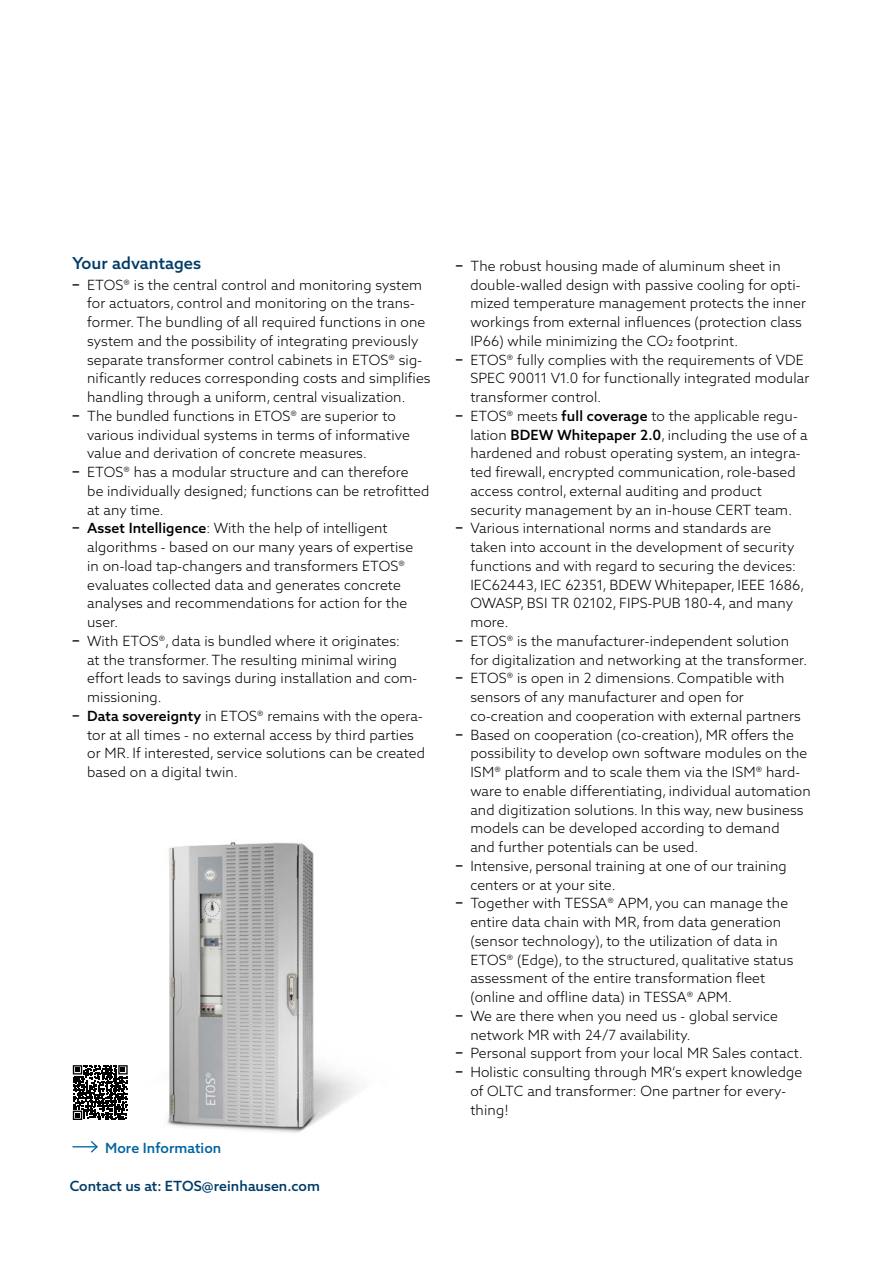
<style>
.page{position:relative;width:893px;height:1263px;background:#fff}
.page>*{position:absolute;margin:0;border:0;box-sizing:border-box;transform-origin:0 0}
.Copy{font:500 16.5px "Azo Sans 2";letter-spacing:.005em;color:#003c68}
.Copy-2{font:300 14.1px/18.8px "Azo Sans 2";letter-spacing:.01em;color:#000}
.t1{font:500 14.1px "Azo Sans 2";letter-spacing:.005em;color:#003c68}
.Copy-3{font:500 14.1px "Azo Sans 2";letter-spacing:.005em;color:#0064a1}
.s1{font-weight:500}
</style>
<div class="page">
<img style="left:167px;top:839px;width:190px;height:294px">
<svg style="left:72px;top:1141px;width:26px;height:12px"></svg>
<svg style="left:73px;top:1065px;width:55px;height:55px"></svg>
<p class="Copy" style="left:72px;top:253px;width:130px">Your advantages</p>
<p class="Copy-2" style="left:87px;top:275px;width:345px;text-indent:-15px"><span class="s1">–</span> ETOS® is the central control and monitoring system for actuators, control and monitoring on the trans&shy;former. The bundling of all required functions in one system and the possibility of integrating previously separate transformer control cabinets in ETOS® sig&shy;nificantly reduces corresponding costs and simplifies handling through a uniform, central visualization.</p>
<p class="Copy-2" style="left:87px;top:406px;width:324px;text-indent:-15px"><span class="s1">–</span> The bundled functions in ETOS® are superior to various individual systems in terms of informative value and derivation of concrete measures.</p>
<p class="Copy-2" style="left:87px;top:463px;width:344px;text-indent:-15px"><span class="s1">–</span> ETOS® has a modular structure and can therefore<br>be individually designed; functions can be retrofitted at any time.</p>
<p class="Copy-2" style="left:87px;top:519px;width:327px;text-indent:-15px"><span class="s1">– Asset Intelligence</span>: With the help of intelligent algorithms - based on our many years of expertise in on-load tap-changers and transformers ETOS® evaluates collected data and generates concrete analyses and recommendations for action for the user.</p>
<p class="Copy-2" style="left:87px;top:631px;width:332px;text-indent:-15px"><span class="s1">–</span> With ETOS®, data is bundled where it originates:<br>at the transformer. The resulting minimal wiring effort leads to savings during installation and com&shy;missioning.</p>
<p class="Copy-2" style="left:87px;top:706px;width:339px;text-indent:-15px"><span class="s1">– Data sovereignty</span> in ETOS® remains with the opera&shy;tor at all times - no external access by third parties or MR. If interested, service solutions can be created based on a digital twin.</p>
<p class="Copy-3" style="left:105px;top:1139px;width:118px">More Information</p>
<p class="t1" style="left:70px;top:1176px;width:252px">Contact us at: ETOS@reinhausen.com</p>
<p class="Copy-2" style="left:470px;top:256px;width:337px;text-indent:-15px"><span class="s1">–</span> The robust housing made of aluminum sheet in double-walled design with passive cooling for opti&shy;mized temperature management protects the inner workings from external influences (protection class IP66) while minimizing the CO2 footprint.</p>
<p class="Copy-2" style="left:470px;top:350px;width:340px;text-indent:-15px"><span class="s1">–</span> ETOS® fully complies with the requirements of VDE<br>SPEC 90011 V1.0 for functionally integrated modular transformer control.</p>
<p class="Copy-2" style="left:470px;top:406px;width:339px;text-indent:-15px"><span class="s1">–</span> ETOS® meets <span class="s1">full coverage</span> to the applicable regu&shy;lation <span class="s1">BDEW Whitepaper 2.0</span>, including the use of a hardened and robust operating system, an integra&shy;ted firewall, encrypted communication, role-based access control, external auditing and product security management by an in-house CERT team.</p>
<p class="Copy-2" style="left:470px;top:519px;width:335px;text-indent:-15px"><span class="s1">–</span> Various international norms and standards are taken into account in the development of security functions and with regard to securing the devices:<br>IEC62443, IEC 62351, BDEW Whitepaper, IEEE 1686, OWASP, BSI TR 02102, FIPS-PUB 180-4, and many more.</p>
<p class="Copy-2" style="left:470px;top:631px;width:338px;text-indent:-15px"><span class="s1">–</span> ETOS® is the manufacturer-independent solution for digitalization and networking at the transformer.</p>
<p class="Copy-2" style="left:470px;top:669px;width:332px;text-indent:-15px"><span class="s1">–</span> ETOS® is open in 2 dimensions. Compatible with sensors of any manufacturer and open for co-creation and cooperation with external partners</p>
<p class="Copy-2" style="left:470px;top:725px;width:342px;text-indent:-15px"><span class="s1">–</span> Based on cooperation (co-creation), MR offers the possibility to develop own software modules on the ISM® platform and to scale them via the ISM® hard&shy;ware to enable differentiating, individual automation and digitization solutions. In this way, new business models can be developed according to demand<br>and further potentials can be used.</p>
<p class="Copy-2" style="left:470px;top:856px;width:318px;text-indent:-15px"><span class="s1">–</span> Intensive, personal training at one of our training centers or at your site.</p>
<p class="Copy-2" style="left:470px;top:894px;width:324px;text-indent:-15px"><span class="s1">–</span> Together with TESSA® APM, you can manage the entire data chain with MR, from data generation (sensor technology), to the utilization of data in ETOS® (Edge), to the structured, qualitative status assessment of the entire transformation fleet (online and offline data) in TESSA® APM.</p>
<p class="Copy-2" style="left:470px;top:1006px;width:309px;text-indent:-15px"><span class="s1">–</span> We are there when you need us - global service network MR with 24/7 availability.</p>
<p class="Copy-2" style="left:455px;top:1044px;width:349px"><span class="s1">–</span> Personal support from your local MR Sales contact.</p>
<p class="Copy-2" style="left:470px;top:1063px;width:333px;text-indent:-15px"><span class="s1">–</span> Holistic consulting through MR‘s expert knowledge of OLTC and transformer: One partner for every&shy;thing!</p>
</div>
